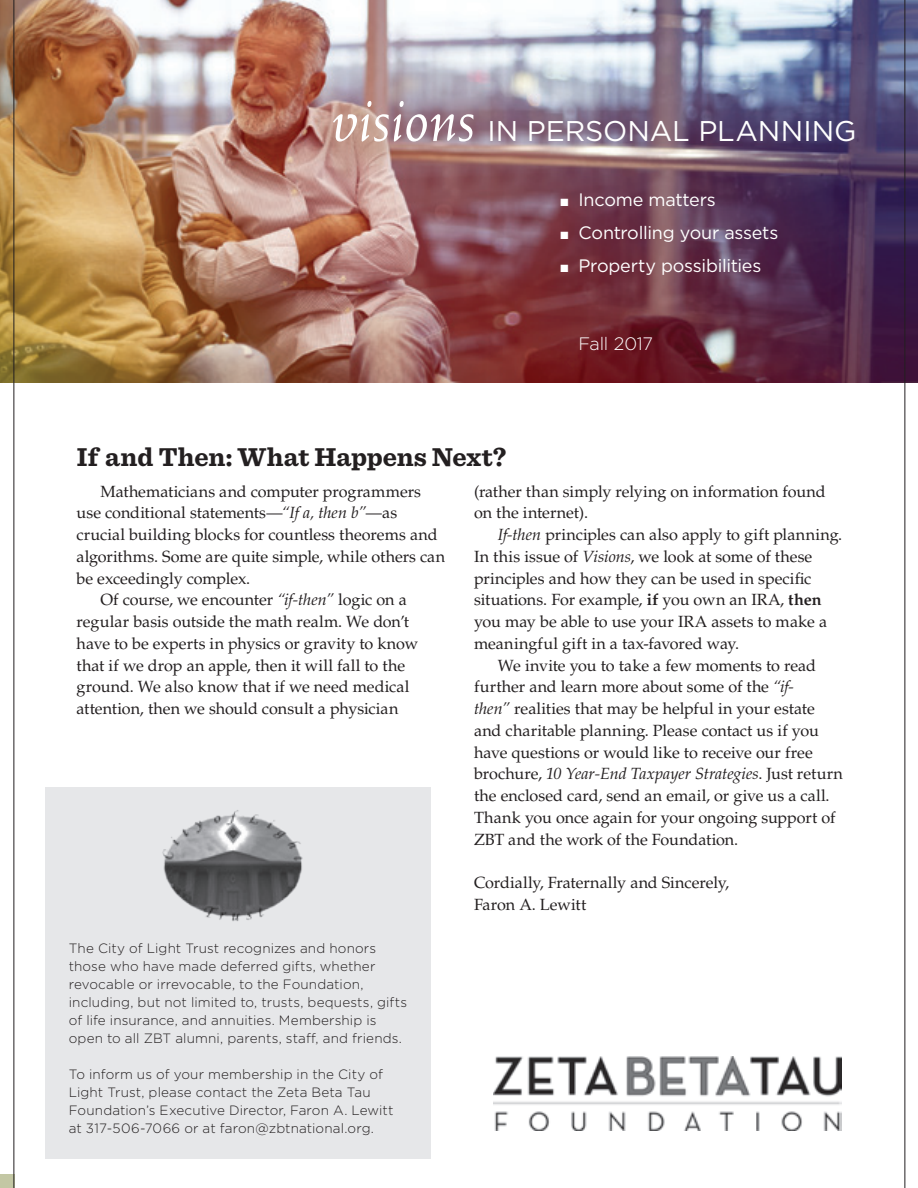
<style>
.page{position:relative;width:918px;height:1188px;background:#fff}
.page>*{position:absolute;margin:0;border:0;box-sizing:border-box;transform-origin:0 0}
.t1{font:italic 66px "Weiss";letter-spacing:-.015em;color:#fff}
.t2{font:28.5px "Gotham";letter-spacing:-.005em;color:#fff}
.t3{font:700 27px "Sentinel";letter-spacing:-.005em;color:#231f20}
.t4{font:18px "Gotham";letter-spacing:-.015em;color:#fff}
.t5{font:300 18px "Gotham";letter-spacing:-.015em;color:#fff}
.t6{font:16.2px/21.8px "Palatino";letter-spacing:-.005em;color:#231f20}
.t7{font:italic 16.2px "Palatino";letter-spacing:-.005em;color:#231f20}
.t8{font:300 13.5px/18px "Gotham";letter-spacing:.01em;color:#231f20}
.s1{font-style:italic}
.s2{font-weight:700}
.s3{font-style:normal}
</style>
<div class="page">
<img style="left:0;top:0;width:918px;height:382px">
<div style="left:0;top:1174px;width:14px;height:14px;background:#c3c7a4"></div>
<hr style="left:14px;top:0;width:1px;height:1188px;background:#231f20">
<hr style="left:904px;top:0;width:1px;height:1188px;background:#231f20">
<div style="left:45px;top:787px;width:385px;height:372px;background:#e6e7e9"></div>
<img style="left:494px;top:1057px;width:347px;height:74px">
<img style="left:162px;top:810px;width:141px;height:111px">
<h1 class="t1" style="left:333px;top:80px;width:146px">visions</h1>
<h2 class="t2" style="left:488px;top:113px;width:371px">IN PERSONAL PLANNING</h2>
<p class="t4" style="left:561px;top:188px;width:157px">■ Income matters</p>
<p class="t4" style="left:561px;top:221px;width:219px">■ Controlling your assets</p>
<p class="t4" style="left:561px;top:254px;width:202px">■ Property possibilities</p>
<p class="t5" style="left:579px;top:332px;width:76px">Fall 2017</p>
<h3 class="t3" style="left:76px;top:436px;width:431px">If and Then: What Happens Next?</h3>
<p class="t6" style="left:100px;top:480px;width:322px">Mathematicians and computer programmers</p>
<p class="t6" style="left:77px;top:502px;width:322px">use conditional statements—<span class="s1">“If a, then b”</span>—as</p>
<p class="t6" style="left:77px;top:524px;width:363px">crucial building blocks for countless theorems and</p>
<p class="t6" style="left:77px;top:546px;width:370px">algorithms. Some are quite simple, while others can</p>
<p class="t6" style="left:77px;top:568px;width:175px">be exceedingly complex.</p>
<p class="t6" style="left:100px;top:589px;width:308px">Of course, we encounter <span class="s1">“if-then”</span> logic on a</p>
<p class="t6" style="left:77px;top:611px;width:334px">regular basis outside the math realm. We don’t</p>
<p class="t6" style="left:77px;top:633px;width:343px">have to be experts in physics or gravity to know</p>
<p class="t6" style="left:77px;top:655px;width:330px">that if we drop an apple, then it will fall to the</p>
<p class="t6" style="left:77px;top:676px;width:335px">ground. We also know that if we need medical</p>
<p class="t6" style="left:77px;top:698px;width:323px">attention, then we should consult a physician</p>
<p class="t6" style="left:474px;top:481px;width:353px">(rather than simply relying on information found on the internet).</p>
<p class="t6" style="left:498px;top:524px;width:346px"><span class="s1">If-then</span> principles can also apply to gift planning.</p>
<p class="t6" style="left:474px;top:546px;width:340px">In this issue of <span class="s1">Visions</span>, we look at some of these</p>
<p class="t6" style="left:474px;top:568px;width:339px">principles and how they can be used in specific</p>
<p class="t6" style="left:474px;top:589px;width:349px">situations. For example, <span class="s2">if</span> you own an IRA, <span class="s2">then</span></p>
<p class="t6" style="left:474px;top:611px;width:355px">you may be able to use your IRA assets to make a</p>
<p class="t6" style="left:474px;top:633px;width:267px">meaningful gift in a tax-favored way.</p>
<p class="t6" style="left:498px;top:655px;width:319px">We invite you to take a few moments to read</p>
<p class="t6" style="left:474px;top:676px;width:321px">further and learn more about some of the <span class="s1">“if-</span></p>
<p class="t6" style="left:474px;top:698px;width:342px"><span class="s1">then”</span> realities that may be helpful in your estate</p>
<p class="t6" style="left:474px;top:720px;width:346px">and charitable planning. Please contact us if you</p>
<p class="t6" style="left:474px;top:742px;width:340px">have questions or would like to receive our free</p>
<p class="t7" style="left:474px;top:765px;width:370px"><span class="s3">brochure,</span> 10 Year-End Taxpayer Strategies<span class="s3">. Just return</span></p>
<p class="t6" style="left:474px;top:785px;width:357px">the enclosed card, send an email, or give us a call.</p>
<p class="t6" style="left:474px;top:807px;width:363px">Thank you once again for your ongoing support of</p>
<p class="t6" style="left:474px;top:829px;width:266px">ZBT and the work of the Foundation.</p>
<p class="t6" style="left:474px;top:872px;width:257px">Cordially, Fraternally and Sincerely,<br>Faron A. Lewitt</p>
<p class="t8" style="left:69px;top:939px;width:340px">The City of Light Trust recognizes and honors those who have made deferred gifts, whether revocable or irrevocable, to the Foundation, including, but not limited to, trusts, bequests, gifts of life insurance, and annuities. Membership is open to all ZBT alumni, parents, staff, and friends.</p>
<p class="t8" style="left:69px;top:1065px;width:326px">To inform us of your membership in the City of Light Trust, please contact the Zeta Beta Tau Foundation’s Executive Director, Faron A. Lewitt at 317-506-7066 or at faron@zbtnational.org.</p>
</div>
